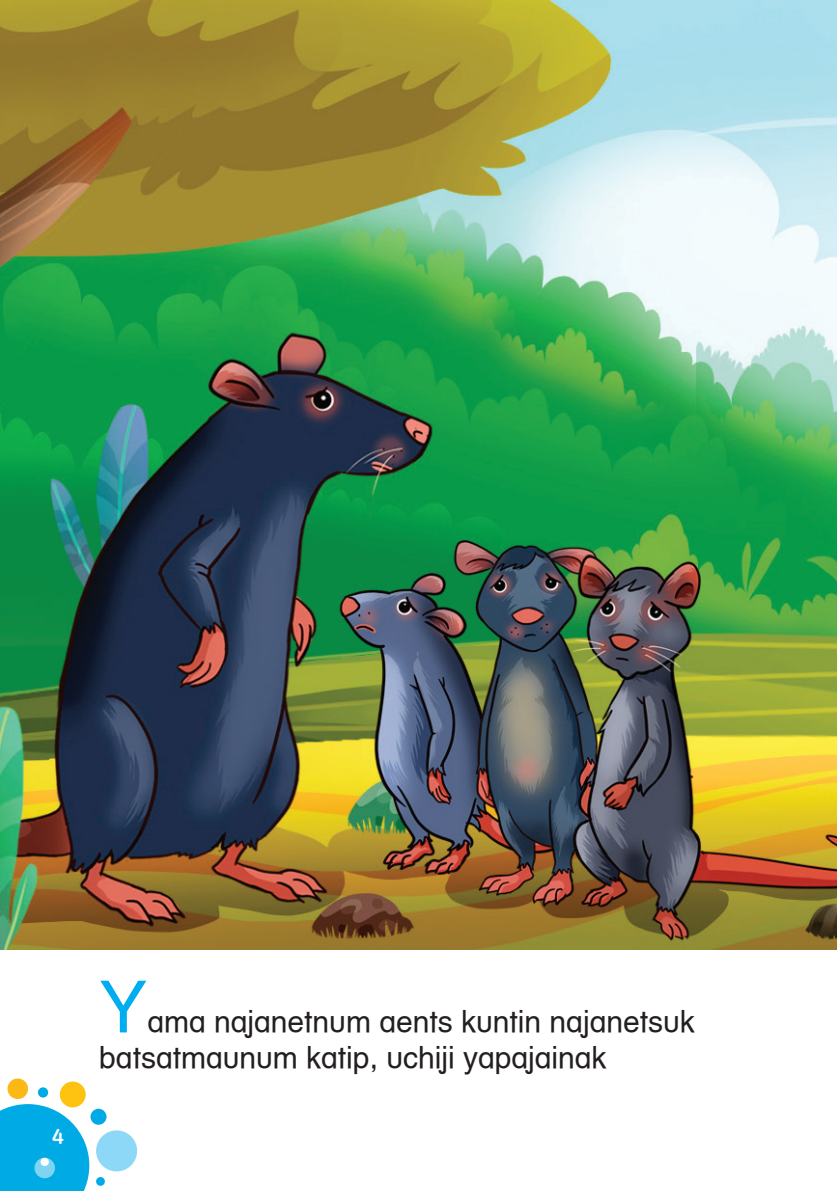
<style>
.page{position:relative;width:837px;height:1191px;background:#fff}
.page>*{position:absolute;margin:0;border:0;box-sizing:border-box;transform-origin:0 0}
.t1{font:72px "Helvetica Textbook LT";color:#00aeef}
.t2{font:30px/36px "Helvetica Textbook LT";color:#231f20}
.t3{font:700 22px "GE Inspira";color:#fff}
</style>
<div class="page">
<img style="left:0;top:0;width:836px;height:949px">
<svg style="left:0;top:1104px;width:89px;height:87px;background:#1eb4e7"></svg>
<div style="left:90px;top:1108px;width:16px;height:16px;background:#00abe5;border-radius:50%"></div>
<div style="left:96px;top:1177px;width:9px;height:8px;background:#00abe5;border-radius:50%"></div>
<div style="left:38px;top:1087px;width:10px;height:10px;background:#00abe5;border-radius:50%"></div>
<div style="left:60px;top:1081px;width:26px;height:26px;background:#fec210;border-radius:50%"></div>
<div style="left:8px;top:1078px;width:20px;height:21px;background:#fcb814;border-radius:50%"></div>
<svg style="left:34px;top:1157px;width:21px;height:21px"></svg>
<div style="left:41px;top:1157px;width:8px;height:9px;background:#fff;border-radius:50%"></div>
<div style="left:96px;top:1130px;width:41px;height:41px;background:#8dd7f7;border-radius:50%"></div>
<p class="t3" style="left:52px;top:1122px;width:13px">4</p>
<h1 class="t1" style="left:99px;top:964px;width:50px">Y</h1>
<p class="t2" style="left:99px;top:1003px;width:596px;text-indent:48px">ama najanetnum aents kuntin najanetsuk batsatmaunum katip, uchiji yapajainak</p>
</div>
